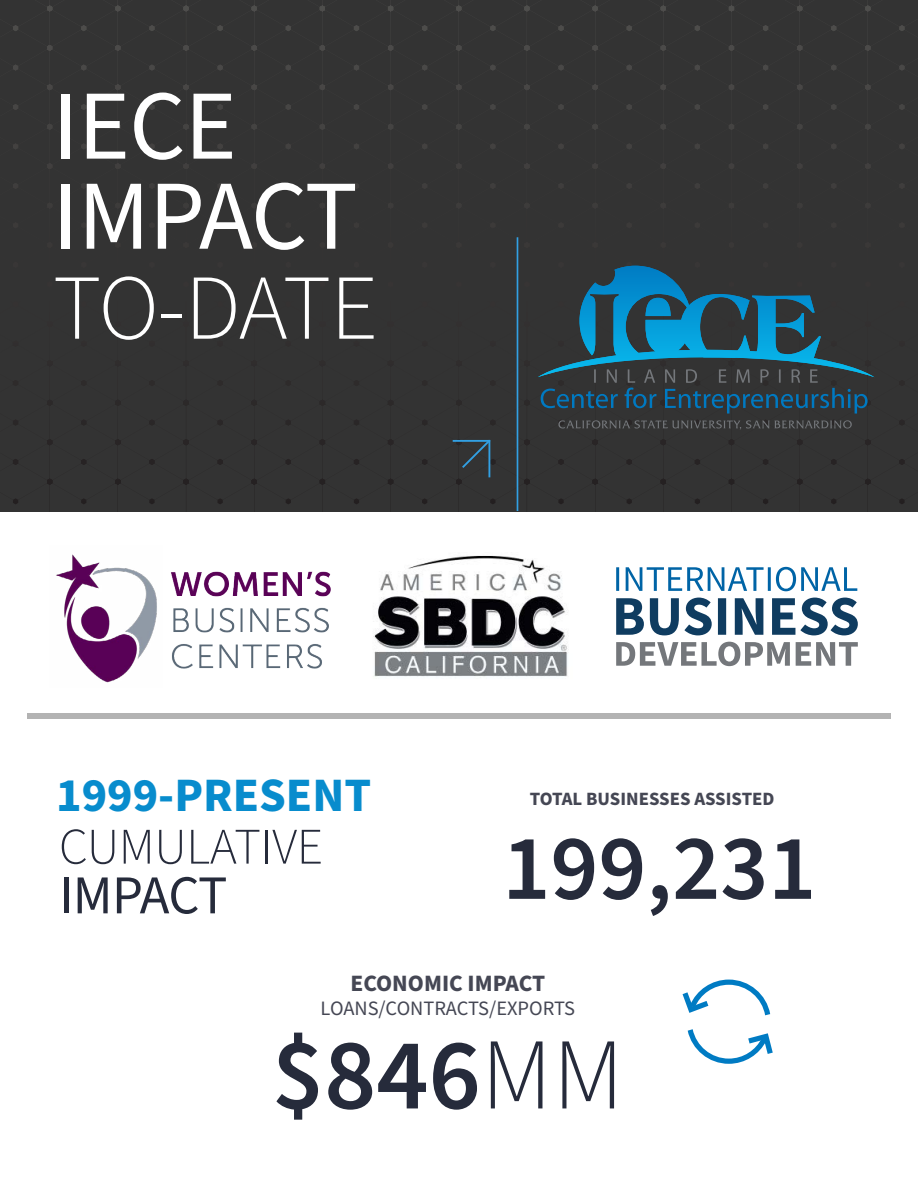
<style>
.page{position:relative;width:918px;height:1188px;background:#fff}
.page>*{position:absolute;margin:0;border:0;box-sizing:border-box;transform-origin:0 0}
.t1{font:600 101.7px "Source Sans Pro";color:#262b3b}
.t2{font:99px/90.2px "Source Sans Pro";letter-spacing:-.01em;color:#fff}
.t3{font:600 93.3px "Source Sans Pro";color:#262b3b}
.t4{font:300 92.85px "Source Sans Pro";letter-spacing:-.025em;color:#fff}
.t5{font:54.6px "Source Sans Pro";letter-spacing:-.02em;color:#262b3b}
.t6{font:300 51.3px "Source Sans Pro";letter-spacing:-.01em;color:#262b3b}
.t7{font:700 48px "Source Sans Pro";color:#088ccd}
.t8{font:700 23.4px "Source Sans Pro";color:#454754}
.t9{font:20.4px "Source Sans Pro";color:#454754}
.t10{font:700 18.75px "Source Sans Pro";color:#454754}
.s1{font-weight:300}
</style>
<div class="page">
<div style="left:27px;top:713px;width:864px;height:6px;background:#b3b3b3"></div>
<svg style="left:683px;top:980px;width:87px;height:35px"></svg>
<svg style="left:688px;top:1029px;width:85px;height:35px"></svg>
<div style="left:0;top:0;width:918px;height:512px;background:#333"></div>
<hr style="left:517px;top:237px;width:1px;height:274px;background:#32a0e3">
<svg style="left:616px;top:642px;width:242px;height:24px"></svg>
<svg style="left:616px;top:598px;width:242px;height:37px"></svg>
<svg style="left:616px;top:567px;width:241px;height:24px"></svg>
<img style="left:373px;top:555px;width:195px;height:123px">
<img style="left:56px;top:554px;width:101px;height:129px">
<img style="left:171px;top:571px;width:160px;height:98px">
<h2 class="t2" style="left:53px;top:84px;width:306px">IECE<br>IMPACT</h2>
<h3 class="t4" style="left:53px;top:246px;width:327px">TO-DATE</h3>
<h3 class="t7" style="left:56px;top:763px;width:317px">1999-PRESENT</h3>
<h3 class="t6" style="left:59px;top:812px;width:266px">CUMULATIVE</h3>
<h3 class="t5" style="left:59px;top:859px;width:170px">IMPACT</h3>
<p class="t10" style="left:530px;top:786px;width:246px">TOTAL BUSINESSES ASSISTED</p>
<h3 class="t3" style="left:502px;top:806px;width:315px">199,231</h3>
<p class="t8" style="left:351px;top:967px;width:196px">ECONOMIC IMPACT</p>
<p class="t9" style="left:321px;top:995px;width:256px">LOANS/CONTRACTS/EXPORTS</p>
<h1 class="t1" style="left:272px;top:1007px;width:354px">$846<span class="s1">MM</span></h1>
</div>
